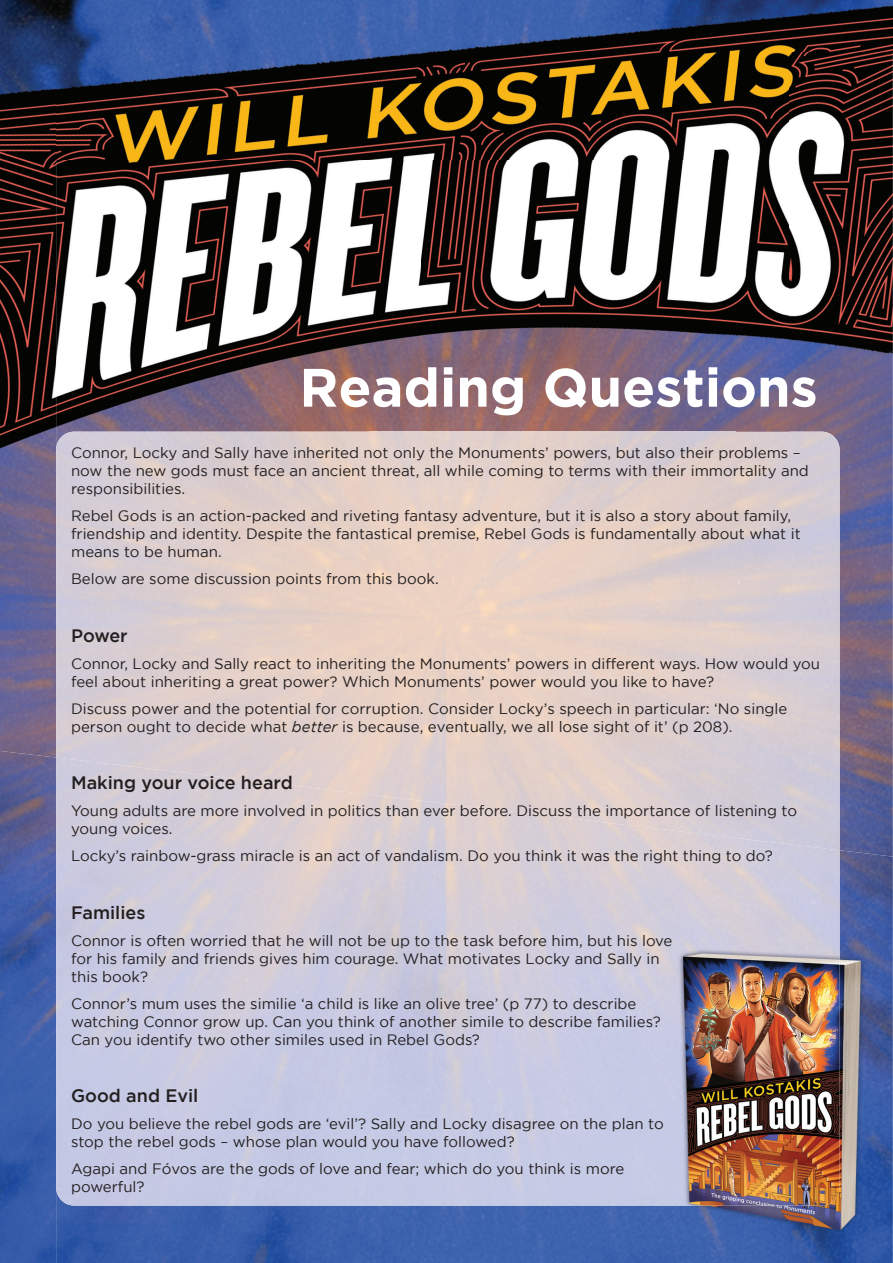
<style>
.page{position:relative;width:893px;height:1263px;background:#fff}
.page>*{position:absolute;margin:0;border:0;box-sizing:border-box;transform-origin:0 0}
.t1{font:700 54px "Gotham";color:#fff}
.t2{font:500 18px "Gotham";color:#231f20}
.t3{font:15px/18px "Gotham";color:#231f20}
.s1{font-style:italic}
</style>
<div class="page">
<img style="left:0;top:757px;width:56px;height:506px">
<img style="left:105px;top:0;width:788px;height:52px">
<img style="left:0;top:0;width:105px;height:757px">
<img style="left:789px;top:856px;width:104px;height:407px">
<img style="left:56px;top:1205px;width:733px;height:58px">
<img style="left:56px;top:795px;width:365px;height:410px">
<img style="left:526px;top:838px;width:314px;height:367px">
<img style="left:788px;top:52px;width:105px;height:804px">
<img style="left:56px;top:160px;width:366px;height:272px">
<img style="left:422px;top:160px;width:367px;height:272px">
<img style="left:56px;top:52px;width:733px;height:108px">
<img style="left:735px;top:432px;width:105px;height:418px">
<img style="left:56px;top:432px;width:314px;height:363px">
<h1 class="t1" style="left:299px;top:356px;width:520px">Reading Questions</h1>
<p class="t3" style="left:71px;top:443px;width:739px">Connor, Locky and Sally have inherited not only the Monuments’ powers, but also their problems – now the new gods must face an ancient threat, all while coming to terms with their immortality and responsibilities.</p>
<p class="t3" style="left:71px;top:506px;width:731px">Rebel Gods is an action-packed and riveting fantasy adventure, but it is also a story about family, friendship and identity. Despite the fantastical premise, Rebel Gods is fundamentally about what it means to be human.</p>
<p class="t3" style="left:71px;top:569px;width:369px">Below are some discussion points from this book.</p>
<p class="t2" style="left:71px;top:625px;width:58px">Power</p>
<p class="t3" style="left:71px;top:654px;width:751px">Connor, Locky and Sally react to inheriting the Monuments’ powers in different ways. How would you feel about inheriting a great power? Which Monuments’ power would you like to have?</p>
<p class="t3" style="left:71px;top:699px;width:718px">Discuss power and the potential for corruption. Consider Locky’s speech in particular: ‘No single person ought to decide what <span class="s1">better</span> is because, eventually, we all lose sight of it’ (p 208).</p>
<p class="t2" style="left:71px;top:772px;width:223px">Making your voice heard</p>
<p class="t3" style="left:71px;top:802px;width:727px">Young adults are more involved in politics than ever before. Discuss the importance of listening to young voices.</p>
<p class="t3" style="left:71px;top:847px;width:703px">Locky’s rainbow-grass miracle is an act of vandalism. Do you think it was the right thing to do?</p>
<p class="t2" style="left:71px;top:902px;width:76px">Families</p>
<p class="t3" style="left:71px;top:931px;width:603px">Connor is often worried that he will not be up to the task before him, but his love for his family and friends gives him courage. What motivates Locky and Sally in this book?</p>
<p class="t3" style="left:71px;top:994px;width:591px">Connor’s mum uses the similie ‘a child is like an olive tree’ (p 77) to describe watching Connor grow up. Can you think of another simile to describe families?<br>Can you identify two other similes used in Rebel Gods?</p>
<p class="t2" style="left:71px;top:1086px;width:129px">Good and Evil</p>
<p class="t3" style="left:71px;top:1115px;width:594px">Do you believe the rebel gods are ‘evil’? Sally and Locky disagree on the plan to stop the rebel gods – whose plan would you have followed?</p>
<p class="t3" style="left:71px;top:1160px;width:555px">Agapi and Fóvos are the gods of love and fear; which do you think is more powerful?</p>
</div>
